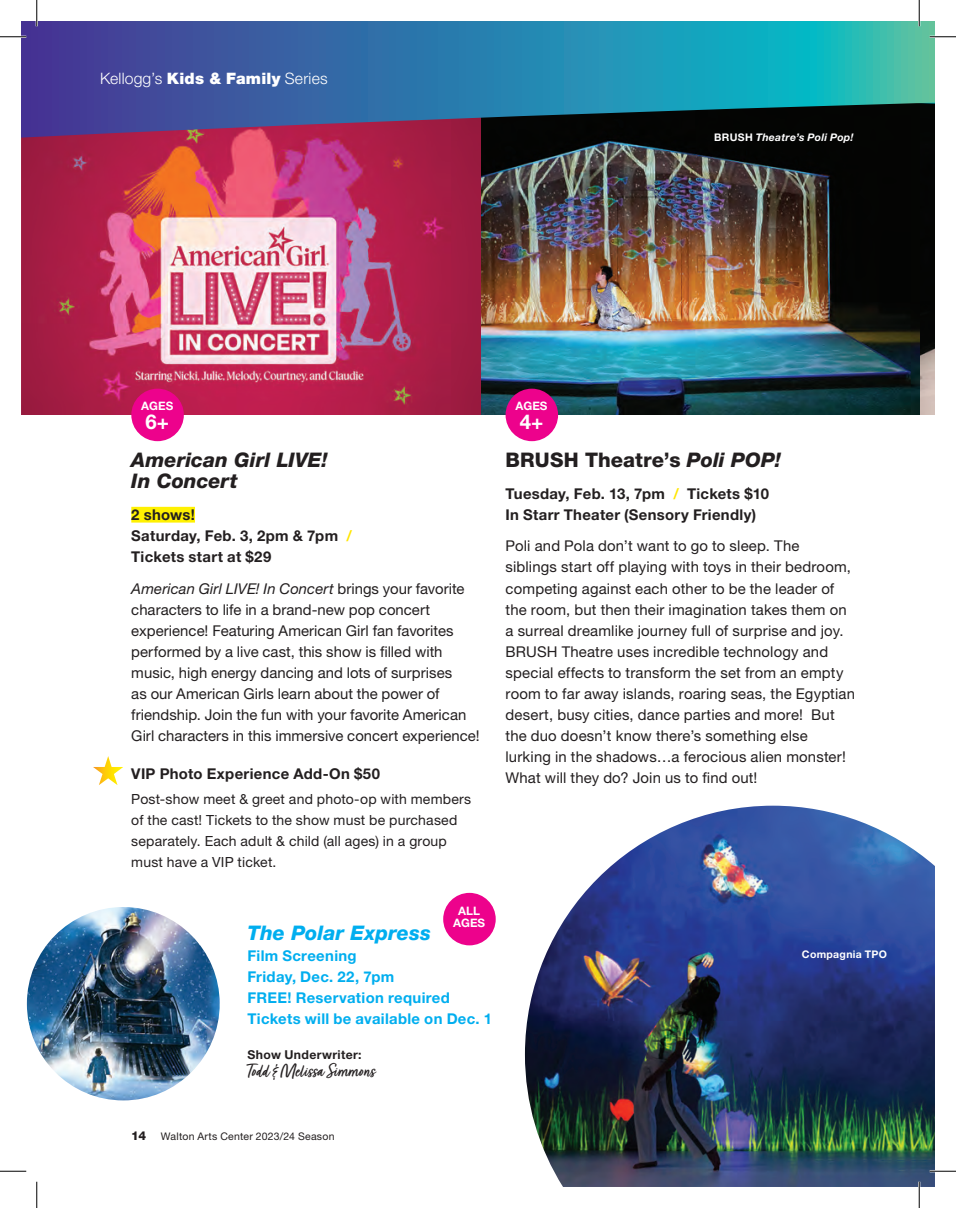
<style>
.page{position:relative;width:956px;height:1208px;background:#fff}
.page>*{position:absolute;margin:0;border:0;box-sizing:border-box;transform-origin:0 0}
.t1{font:700 20.47px "Helvetica Neue LT Pro";color:#fff}
.t2{font:italic 800 20.12px/21px "Helvetica Neue LT Pro";letter-spacing:.005em;color:#231f20}
.t3{font:800 20.12px "Helvetica Neue LT Pro";letter-spacing:.01em;color:#231f20}
.t4{font:20.12px "Turbinado Pro";color:#231f20}
.t5{font:italic 800 20.12px "Helvetica Neue LT Pro";color:#00aeef}
.t6{font:300 15.75px "Helvetica Neue LT Pro";letter-spacing:.01em;color:#fff}
.t7{font:14.88px/21px "Helvetica Neue LT Pro";letter-spacing:.01em;color:#231f20}
.t8{font:700 14.88px/21px "Helvetica Neue LT Pro";letter-spacing:.02em;color:#231f20}
.t9{font:700 14.88px/21px "Helvetica Neue LT Pro";letter-spacing:.02em;color:#00aeef}
.t10{font:14px/21px "Helvetica Neue LT Pro";letter-spacing:.015em;color:#231f20}
.t11{font:700 12.25px "Helvetica Neue LT Pro";letter-spacing:.03em;color:#231f20}
.t12{font:800 12.25px "Helvetica Neue LT Pro";color:#231f20}
.t13{font:700 11.72px/12.2px "Helvetica Neue LT Pro";color:#fff;text-align:center}
.t14{font:10.5px "Helvetica Neue LT Pro";letter-spacing:.025em;color:#231f20}
.t15{font:italic 700 10.5px "Helvetica Neue LT Pro";letter-spacing:.025em;color:#fff}
.t16{font:700 10.5px "Helvetica Neue LT Pro";letter-spacing:.03em;color:#fff}
.s1{font-weight:900}
.s2{font-style:normal}
.s3{color:#ffe601}
.s4{font-style:italic}
</style>
<div class="page">
<img style="left:482px;top:138px;width:452px;height:277px">
<img style="left:21px;top:138px;width:461px;height:277px">
<svg style="left:21px;top:21px;width:913px;height:117px;background:#2f6892"></svg>
<div style="left:131px;top:507px;width:64px;height:15px;background:#fff101"></div>
<img style="left:27px;top:907px;width:193px;height:193px;border-radius:97px">
<img style="left:525px;top:805px;width:409px;height:381px">
<div style="left:505px;top:388px;width:53px;height:53px;background:#ed028c;border-radius:50%"></div>
<div style="left:131px;top:388px;width:53px;height:53px;background:#ed028c;border-radius:50%"></div>
<svg style="left:93px;top:756px;width:30px;height:29px"></svg>
<div style="left:443px;top:892px;width:52px;height:53px;background:#ed028c;border-radius:50%"></div>
<hr style="left:0;top:36px;width:26px;height:2px;background:#fff">
<hr style="left:929px;top:36px;width:27px;height:2px;background:#fff">
<hr style="left:929px;top:1170px;width:27px;height:2px;background:#fff">
<hr style="left:36px;top:0;width:2px;height:26px;background:#fff">
<hr style="left:918px;top:0;width:2px;height:26px;background:#fff">
<hr style="left:918px;top:1181px;width:2px;height:27px;background:#fff">
<svg style="left:0;top:36px;width:26px;height:1px"></svg>
<svg style="left:929px;top:36px;width:27px;height:1px"></svg>
<svg style="left:0;top:1170px;width:26px;height:1px"></svg>
<svg style="left:929px;top:1170px;width:27px;height:1px"></svg>
<svg style="left:36px;top:0;width:1px;height:26px"></svg>
<svg style="left:36px;top:1181px;width:1px;height:27px"></svg>
<svg style="left:918px;top:0;width:1px;height:26px"></svg>
<svg style="left:918px;top:1181px;width:1px;height:27px"></svg>
<p class="t6" style="left:100px;top:69px;width:229px">Kellogg’s <span class="s1">Kids &amp; Family</span> Series</p>
<p class="t15" style="left:714px;top:131px;width:141px"><span class="s2">BRUSH</span> Theatre’s Poli Pop!</p>
<p class="t13" style="left:141px;top:399px;width:33px">AGES</p>
<h1 class="t1" style="left:145px;top:408px;width:25px">6+</h1>
<h2 class="t2" style="left:131px;top:450px;width:198px">American Girl LIVE!<br>In Concert</h2>
<p class="t8" style="left:131px;top:504px;width:222px">2 shows!<br>Saturday, Feb. 3, 2pm &amp; 7pm <span class="s3">/<br></span>Tickets start at $29</p>
<p class="t7" style="left:131px;top:577px;width:350px"><span class="s4">American Girl LIVE! In Concert</span> brings your favorite characters to life in a brand-new pop concert experience! Featuring American Girl fan favorites performed by a live cast, this show is filled with music, high energy dancing and lots of surprises<br>as our American Girls learn about the power of friendship. Join the fun with your favorite American Girl characters in this immersive concert experience!</p>
<p class="t8" style="left:131px;top:763px;width:250px">VIP Photo Experience Add-On $50</p>
<p class="t10" style="left:131px;top:787px;width:341px">Post-show meet &amp; greet and photo-op with members of the cast! Tickets to the show must be purchased separately. Each adult &amp; child (all ages) in a group must have a VIP ticket.</p>
<p class="t13" style="left:453px;top:904px;width:33px">ALL<br>AGES</p>
<h2 class="t5" style="left:247px;top:921px;width:185px">The Polar Express</h2>
<p class="t9" style="left:247px;top:945px;width:246px">Film Screening<br>Friday, Dec. 22, 7pm<br>FREE! Reservation required<br>Tickets will be available on Dec. 1</p>
<p class="t11" style="left:247px;top:1047px;width:115px">Show Underwriter:</p>
<h2 class="t4" style="left:247px;top:1060px;width:129px">Todd &amp; Melissa Simmons</h2>
<p class="t13" style="left:515px;top:399px;width:33px">AGES</p>
<h1 class="t1" style="left:519px;top:408px;width:25px">4+</h1>
<h2 class="t3" style="left:505px;top:448px;width:277px">BRUSH Theatre’s <span class="s4">Poli POP!</span></h2>
<p class="t8" style="left:505px;top:483px;width:265px">Tuesday, Feb. 13, 7pm <span class="s3">/</span> Tickets $10<br>In Starr Theater (Sensory Friendly)</p>
<p class="t7" style="left:505px;top:535px;width:351px">Poli and Pola don’t want to go to sleep. The<br>siblings start off playing with toys in their bedroom, competing against each other to be the leader of the room, but then their imagination takes them on a surreal dreamlike journey full of surprise and joy.<br>BRUSH Theatre uses incredible technology and special effects to transform the set from an empty room to far away islands, roaring seas, the Egyptian desert, busy cities, dance parties and more! But the duo doesn’t know there’s something else lurking in the shadows…a ferocious alien monster!<br>What will they do? Join us to find out!</p>
<p class="t16" style="left:802px;top:948px;width:87px">Compagnia TPO</p>
<p class="t12" style="left:131px;top:1128px;width:16px">14</p>
<p class="t14" style="left:161px;top:1129px;width:175px">Walton Arts Center 2023/24 Season</p>
</div>
